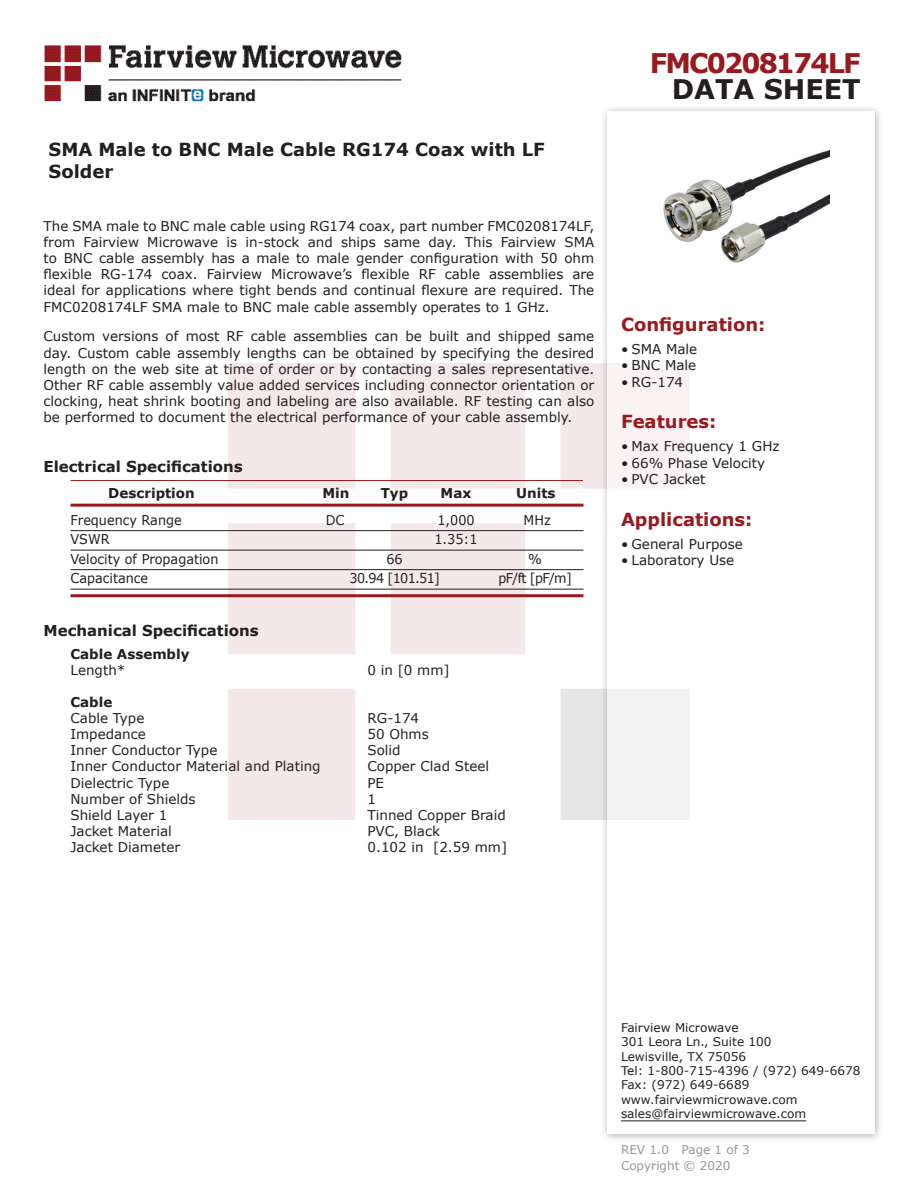
<style>
.page{position:relative;width:918px;height:1188px;background:#fff}
.page>*{position:absolute;margin:0;border:0;box-sizing:border-box;transform-origin:0 0}
.FM{font:700 27px "Verdana";letter-spacing:-.07em;color:#981a1e}
.t1{font:700 27px "Verdana";color:#231f20}
.Web_Description_Para{font:700 18px/21.6px "Verdana";color:#231f20}
.Head1{font:700 18px "Verdana";color:#981a1e}
.Applications_Header{font:700 18px "Verdana";color:#981a1e}
.Head1-2{font:700 15px "Verdana";color:#231f20}
.MarketingDescription{font:13.5px/16.2px "Verdana";color:#231f20;text-align:justify}
.Specs_Para{font:13.5px "Verdana";color:#231f20}
.Table-Body{font:13.5px "Verdana";color:#231f20;scale:.95 1}
.Table-Header{font:700 13.5px "Verdana";color:#231f20}
.Head3{font:700 13.5px "Verdana";color:#231f20}
.Head1-3{font:700 13.5px "Verdana";color:#fff}
.FM_Info{font:12px "Verdana";color:#231f20}
.REV_Info{font:12px "Verdana";color:#939598}
</style>
<div class="page">
<img style="left:44px;top:45px;width:358px;height:57px">
<div style="left:600px;top:104px;width:284px;height:1039px;background:#231f20;opacity:.75"></div>
<div style="left:608px;top:111px;width:267px;height:1023px;background:#fff"></div>
<hr style="left:70px;top:480px;width:513px;height:1px;background:#981a1e">
<hr style="left:70px;top:504px;width:514px;height:3px;background:#981a1e">
<hr style="left:70px;top:530px;width:514px;height:1px;background:#231f20">
<hr style="left:70px;top:550px;width:514px;height:1px;background:#231f20">
<hr style="left:70px;top:569px;width:514px;height:1px;background:#231f20">
<hr style="left:70px;top:589px;width:514px;height:1px;background:#231f20">
<hr style="left:70px;top:594px;width:514px;height:3px;background:#981a1e">
<hr style="left:621px;top:1120px;width:185px;height:1px;background:#231f20">
<img style="left:663px;top:149px;width:167px;height:114px">
<p class="Web_Description_Para" style="left:49px;top:139px;width:498px">SMA Male to BNC Male Cable RG174 Coax with LF<br>Solder</p>
<p class="MarketingDescription" style="left:44px;top:217px;width:552px">The SMA male to BNC male cable using RG174 coax, part number FMC0208174LF, from Fairview Microwave is in-stock and ships same day. This Fairview SMA to BNC cable assembly has a male to male gender configuration with 50 ohm flexible RG-174 coax. Fairview Microwave’s flexible RF cable assemblies are ideal for applications where tight bends and continual flexure are required. The FMC0208174LF SMA male to BNC male cable assembly operates to 1 GHz.</p>
<p class="MarketingDescription" style="left:44px;top:328px;width:552px">Custom versions of most RF cable assemblies can be built and shipped same day. Custom cable assembly lengths can be obtained by specifying the desired length on the web site at time of order or by contacting a sales representative.<br>Other RF cable assembly value added services including connector orientation or clocking, heat shrink booting and labeling are also available. RF testing can also be performed to document the electrical performance of your cable assembly.</p>
<p class="Head1-2" style="left:44px;top:456px;width:201px">Electrical Specifications</p>
<p class="Head1-3" style="left:578px;top:474px;width:6px">.</p>
<p class="Table-Header" style="left:108px;top:483px;width:88px">Description</p>
<p class="Table-Header" style="left:322px;top:483px;width:29px">Min</p>
<p class="Table-Header" style="left:381px;top:483px;width:29px">Typ</p>
<p class="Table-Header" style="left:441px;top:483px;width:32px">Max</p>
<p class="Table-Header" style="left:516px;top:483px;width:41px">Units</p>
<p class="Table-Body" style="left:70px;top:510px;width:119px">Frequency Range</p>
<p class="Table-Body" style="left:326px;top:510px;width:21px">DC</p>
<p class="Table-Body" style="left:437px;top:510px;width:41px">1,000</p>
<p class="Table-Body" style="left:524px;top:510px;width:30px">MHz</p>
<p class="Table-Body" style="left:70px;top:530px;width:43px">VSWR</p>
<p class="Table-Body" style="left:434px;top:530px;width:47px">1.35:1</p>
<p class="Table-Body" style="left:70px;top:549px;width:157px">Velocity of Propagation</p>
<p class="Table-Body" style="left:386px;top:549px;width:19px">66</p>
<p class="Table-Body" style="left:528px;top:549px;width:16px">%</p>
<p class="Table-Body" style="left:70px;top:569px;width:83px">Capacitance</p>
<p class="Table-Body" style="left:350px;top:569px;width:97px">30.94 [101.51]</p>
<p class="Table-Body" style="left:498px;top:569px;width:79px">pF/ft [pF/m]</p>
<p class="Head1-2" style="left:44px;top:620px;width:217px">Mechanical Specifications</p>
<p class="Head3" style="left:70px;top:645px;width:121px">Cable Assembly</p>
<p class="Specs_Para" style="left:70px;top:661px;width:56px">Length*</p>
<p class="Specs_Para" style="left:368px;top:661px;width:84px">0 in [0 mm]</p>
<p class="Head3" style="left:70px;top:692px;width:43px">Cable</p>
<p class="Specs_Para" style="left:70px;top:709px;width:75px">Cable Type</p>
<p class="Specs_Para" style="left:368px;top:709px;width:53px">RG-174</p>
<p class="Specs_Para" style="left:70px;top:725px;width:77px">Impedance</p>
<p class="Specs_Para" style="left:368px;top:725px;width:63px">50 Ohms</p>
<p class="Specs_Para" style="left:70px;top:741px;width:148px">Inner Conductor Type</p>
<p class="Specs_Para" style="left:368px;top:741px;width:35px">Solid</p>
<p class="Specs_Para" style="left:70px;top:757px;width:252px">Inner Conductor Material and Plating</p>
<p class="Specs_Para" style="left:368px;top:757px;width:123px">Copper Clad Steel</p>
<p class="Specs_Para" style="left:70px;top:773px;width:100px">Dielectric Type</p>
<p class="Specs_Para" style="left:368px;top:773px;width:18px">PE</p>
<p class="Specs_Para" style="left:70px;top:790px;width:127px">Number of Shields</p>
<p class="Specs_Para" style="left:368px;top:790px;width:10px">1</p>
<p class="Specs_Para" style="left:70px;top:806px;width:98px">Shield Layer 1</p>
<p class="Specs_Para" style="left:368px;top:806px;width:140px">Tinned Copper Braid</p>
<p class="Specs_Para" style="left:70px;top:822px;width:103px">Jacket Material</p>
<p class="Specs_Para" style="left:368px;top:822px;width:74px">PVC, Black</p>
<p class="Specs_Para" style="left:70px;top:838px;width:111px">Jacket Diameter</p>
<p class="Specs_Para" style="left:368px;top:838px;width:141px">0.102 in [2.59 mm]</p>
<p class="FM" style="left:650px;top:44px;width:213px">FMC0208174LF</p>
<p class="t1" style="left:672px;top:70px;width:191px">DATA SHEET</p>
<p class="Head1" style="left:621px;top:312px;width:146px">Configuration:</p>
<p class="MarketingDescription" style="left:621px;top:341px;width:78px">• SMA Male</p>
<p class="MarketingDescription" style="left:621px;top:357px;width:77px">• BNC Male</p>
<p class="MarketingDescription" style="left:621px;top:373px;width:64px">• RG-174</p>
<p class="Head1" style="left:621px;top:409px;width:97px">Features:</p>
<p class="MarketingDescription" style="left:621px;top:438px;width:160px">• Max Frequency 1 GHz</p>
<p class="MarketingDescription" style="left:621px;top:454px;width:146px">• 66% Phase Velocity</p>
<p class="MarketingDescription" style="left:621px;top:471px;width:86px">• PVC Jacket</p>
<p class="Applications_Header" style="left:621px;top:506px;width:133px">Applications:</p>
<p class="MarketingDescription" style="left:621px;top:535px;width:123px">• General Purpose</p>
<p class="MarketingDescription" style="left:621px;top:552px;width:115px">• Laboratory Use</p>
<p class="FM_Info" style="left:621px;top:1019px;width:119px">Fairview Microwave</p>
<p class="FM_Info" style="left:621px;top:1034px;width:152px">301 Leora Ln., Suite 100</p>
<p class="FM_Info" style="left:621px;top:1048px;width:127px">Lewisville, TX 75056</p>
<p class="FM_Info" style="left:621px;top:1062px;width:241px">Tel: 1-800-715-4396 / (972) 649-6678</p>
<p class="FM_Info" style="left:621px;top:1077px;width:130px">Fax: (972) 649-6689</p>
<p class="FM_Info" style="left:621px;top:1091px;width:178px">www.fairviewmicrowave.com</p>
<p class="FM_Info" style="left:621px;top:1106px;width:187px">sales@fairviewmicrowave.com</p>
<p class="REV_Info" style="left:621px;top:1141px;width:130px">REV 1.0 Page 1 of 3</p>
<p class="REV_Info" style="left:621px;top:1157px;width:111px">Copyright © 2020</p>
</div>
